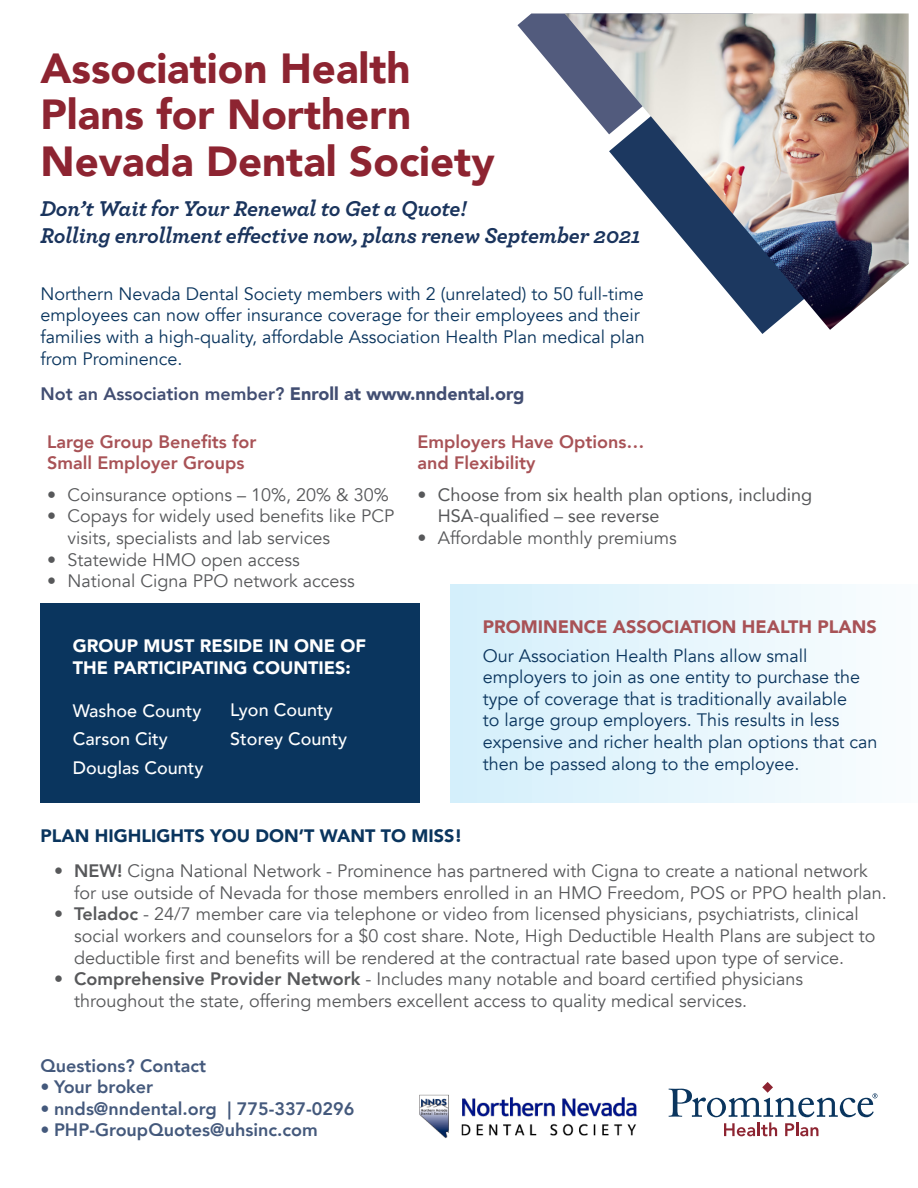
<style>
.page{position:relative;width:918px;height:1188px;background:#fff}
.page>*{position:absolute;margin:0;border:0;box-sizing:border-box;transform-origin:0 0}
.t1{font:900 42px/46.5px "Avenir";color:#8d2431}
.t2{font:italic 700 22.5px/27px "Archer";letter-spacing:-.01em;color:#1a345d}
.t3{font:18px/21.6px "Avenir";color:#57585a}
.t4{font:18px/21.6px "Avenir";color:#0a355e}
.t5{font:800 18px "Avenir";color:#44597c}
.t6{font:800 18px/21.6px "Avenir";color:#a85256}
.t7{font:18px/21.6px "Avenir";color:#57585a}
.t8{font:500 18px "Avenir";color:#fff}
.t9{font:900 18px "Avenir";color:#424e72}
.t10{font:900 18px/21.6px "Avenir";color:#fff}
.t11{font:900 18px "Avenir";color:#0a355e}
.t12{font:900 18px "Avenir";color:#a85256}
.s1{font-weight:800}
</style>
<div class="page">
<svg style="left:517px;top:14px;width:48px;height:68px"></svg>
<img style="left:565px;top:14px;width:344px;height:316px">
<div style="left:40px;top:603px;width:380px;height:200px;background:#0a355e"></div>
<img style="left:419px;top:1095px;width:218px;height:43px">
<div style="left:451px;top:585px;width:467px;height:218px;background:linear-gradient(to right,#d3effb,#fafdfe)"></div>
<svg style="left:669px;top:1082px;width:208px;height:54px"></svg>
<p class="t1" style="left:40px;top:44px;width:456px">Association Health<br>Plans for Northern<br>Nevada Dental Society</p>
<p class="t2" style="left:40px;top:193px;width:602px">Don’t Wait for Your Renewal to Get a Quote!<br>Rolling enrollment effective now, plans renew September 2021</p>
<p class="t4" style="left:40px;top:283px;width:606px">Northern Nevada Dental Society members with 2 (unrelated) to 50 full-time employees can now offer insurance coverage for their employees and their families with a high-quality, affordable Association Health Plan medical plan from Prominence.</p>
<p class="t9" style="left:40px;top:378px;width:485px"><span class="s1">Not an Association member?</span> Enroll at www.nndental.org</p>
<p class="t6" style="left:47px;top:431px;width:211px">Large Group Benefits for<br>Small Employer Groups</p>
<p class="t6" style="left:417px;top:431px;width:228px">Employers Have Options… and Flexibility</p>
<p class="t3" style="left:47px;top:484px;width:343px">• Coinsurance options – 10%, 20% &amp; 30%</p>
<p class="t3" style="left:68px;top:506px;width:329px;text-indent:-20px">• Copays for widely used benefits like PCP visits, specialists and lab services</p>
<p class="t3" style="left:47px;top:549px;width:254px">• Statewide HMO open access</p>
<p class="t3" style="left:47px;top:571px;width:309px">• National Cigna PPO network access</p>
<p class="t7" style="left:438px;top:483px;width:376px;text-indent:-20px">• Choose from six health plan options, including<br>HSA-qualified – see reverse</p>
<p class="t3" style="left:417px;top:527px;width:261px">• Affordable monthly premiums</p>
<p class="t10" style="left:73px;top:635px;width:295px">GROUP MUST RESIDE IN ONE OF<br>THE PARTICIPATING COUNTIES:</p>
<p class="t8" style="left:73px;top:695px;width:130px">Washoe County</p>
<p class="t8" style="left:73px;top:723px;width:97px">Carson City</p>
<p class="t8" style="left:73px;top:752px;width:132px">Douglas County</p>
<p class="t8" style="left:230px;top:695px;width:104px">Lyon County</p>
<p class="t8" style="left:230px;top:723px;width:118px">Storey County</p>
<p class="t12" style="left:483px;top:612px;width:395px">PROMINENCE ASSOCIATION HEALTH PLANS</p>
<p class="t4" style="left:483px;top:645px;width:396px">Our Association Health Plans allow small employers to join as one entity to purchase the type of coverage that is traditionally available<br>to large group employers. This results in less expensive and richer health plan options that can then be passed along to the employee.</p>
<p class="t11" style="left:40px;top:820px;width:424px">PLAN HIGHLIGHTS YOU DON’T WANT TO MISS!</p>
<p class="t3" style="left:74px;top:860px;width:814px;text-indent:-20px"><span class="s1">• NEW!</span> Cigna National Network - Prominence has partnered with Cigna to create a national network for use outside of Nevada for those members enrolled in an HMO Freedom, POS or PPO health plan.</p>
<p class="t3" style="left:74px;top:904px;width:803px;text-indent:-20px"><span class="s1">• Teladoc</span> - 24/7 member care via telephone or video from licensed physicians, psychiatrists, clinical social workers and counselors for a $0 cost share. Note, High Deductible Health Plans are subject to deductible first and benefits will be rendered at the contractual rate based upon type of service.</p>
<p class="t3" style="left:74px;top:968px;width:730px;text-indent:-20px"><span class="s1">• Comprehensive Provider Network</span> - Includes many notable and board certified physicians throughout the state, offering members excellent access to quality medical services.</p>
<p class="t5" style="left:40px;top:1051px;width:167px">Questions? Contact</p>
<p class="t5" style="left:40px;top:1073px;width:114px">• Your broker</p>
<p class="t5" style="left:40px;top:1094px;width:316px">• nnds@nndental.org | 775-337-0296</p>
<p class="t5" style="left:40px;top:1116px;width:279px">• PHP-GroupQuotes@uhsinc.com</p>
</div>
